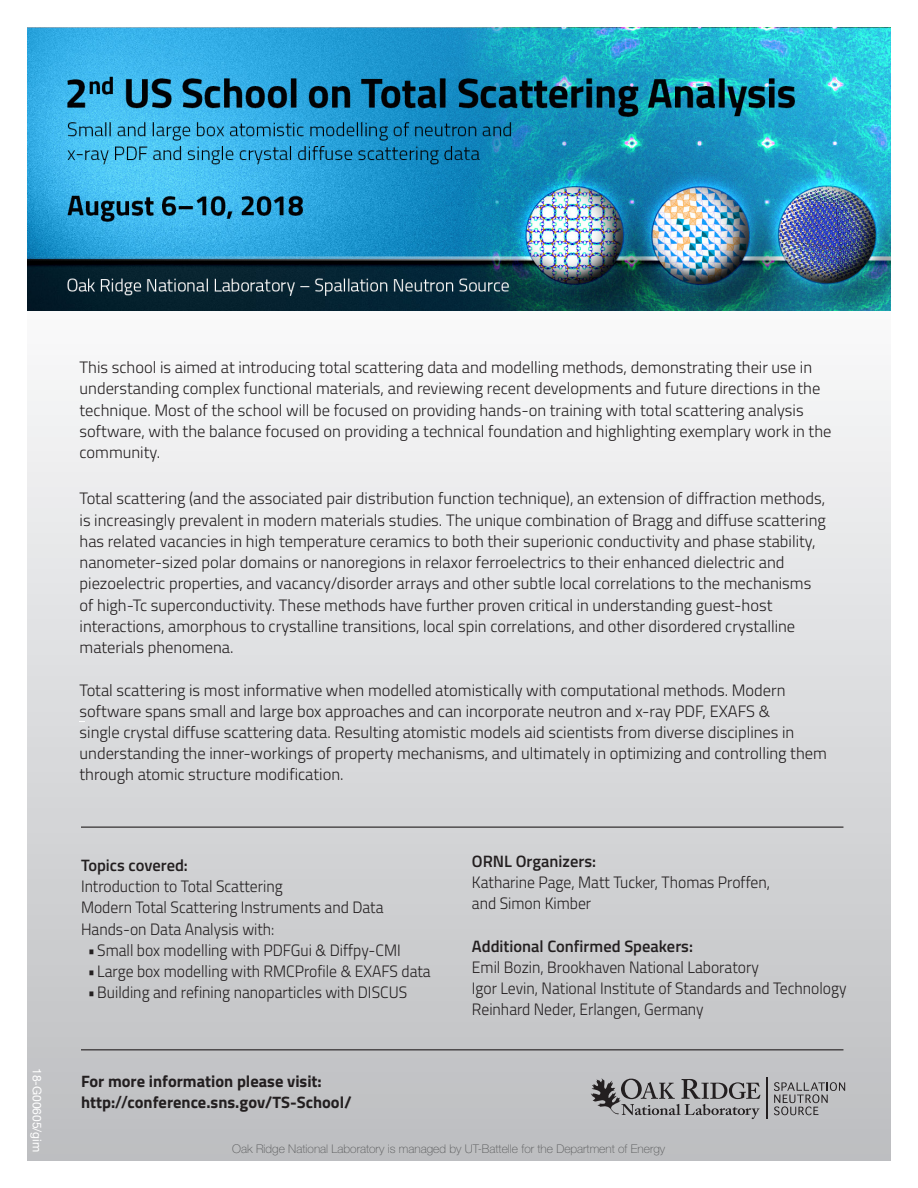
<style>
.page{position:relative;width:918px;height:1188px;background:#fff}
.page>*{position:absolute;margin:0;border:0;box-sizing:border-box;transform-origin:0 0}
.t1{font:300 16.5px/21.3px "Titillium";color:#231f20}
.t2{font:300 16.5px "Titillium";color:#231f20;scale:.95 1}
.t3{font:700 16.5px "Titillium";color:#231f20}
.t4{font:600 16.5px "Titillium";color:#231f20}
.t5{font:100 12px "Helvetica Neue";color:#57585a}
.t6{font:12px "Helvetica Neue";color:#fff}
.s1{font-family:"Helvetica Neue"}
</style>
<div class="page">
<div style="left:27px;top:251px;width:864px;height:910px;background:linear-gradient(to bottom,#fdfdfe,#bcbdc0)"></div>
<hr style="left:81px;top:1049px;width:762px;height:1px;background:#231f20">
<img style="left:27px;top:27px;width:864px;height:283px">
<hr style="left:766px;top:1077px;width:1px;height:42px;background:#231f20">
<svg style="left:591px;top:1078px;width:169px;height:41px;background:#9a9a9c"></svg>
<svg style="left:774px;top:1082px;width:71px;height:33px;background:#a2a2a4"></svg>
<hr style="left:81px;top:827px;width:762px;height:1px;background:#231f20">
<p class="t6" style="left:46px;top:1068px;width:86px;rotate:90deg">18-G00605/gim</p>
<p class="t1" style="left:80px;top:356px;width:753px">This school is aimed at introducing total scattering data and modelling methods, demonstrating their use in understanding complex functional materials, and reviewing recent developments and future directions in the technique. Most of the school will be focused on providing hands-on training with total scattering analysis software, with the balance focused on providing a technical foundation and highlighting exemplary work in the community.</p>
<p class="t1" style="left:80px;top:487px;width:748px">Total scattering (and the associated pair distribution function technique), an extension of diffraction methods, is increasingly prevalent in modern materials studies. The unique combination of Bragg and diffuse scattering has related vacancies in high temperature ceramics to both their superionic conductivity and phase stability, nanometer-sized polar domains or nanoregions in relaxor ferroelectrics to their enhanced dielectric and piezoelectric properties, and vacancy/disorder arrays and other subtle local correlations to the mechanisms of high-Tc superconductivity. These methods have further proven critical in understanding guest-host interactions, amorphous to crystalline transitions, local spin correlations, and other disordered crystalline materials phenomena.</p>
<p class="t1" style="left:80px;top:678px;width:749px">Total scattering is most informative when modelled atomistically with computational methods. Modern software spans small and large box approaches and can incorporate neutron and x-ray PDF, EXAFS &amp;<br>single crystal diffuse scattering data. Resulting atomistic models aid scientists from diverse disciplines in understanding the inner-workings of property mechanisms, and ultimately in optimizing and controlling them through atomic structure modification.</p>
<p class="t4" style="left:81px;top:853px;width:108px">Topics covered:</p>
<p class="t2" style="left:81px;top:875px;width:214px">Introduction to Total Scattering</p>
<p class="t2" style="left:81px;top:896px;width:320px">Modern Total Scattering Instruments and Data</p>
<p class="t2" style="left:81px;top:917px;width:205px">Hands-on Data Analysis with:</p>
<p class="t2" style="left:88px;top:938px;width:331px">•Small box modelling with PDFGui &amp; Diffpy-CMI</p>
<p class="t2" style="left:88px;top:959px;width:363px">• Large box modelling with RMCProfile &amp; EXAFS data</p>
<p class="t2" style="left:88px;top:981px;width:338px">•Building and refining nanoparticles with DISCUS</p>
<p class="t3" style="left:81px;top:1069px;width:242px">For more information please visit:</p>
<p class="t3" style="left:81px;top:1090px;width:272px">http:<span class="s1">//</span>conference.sns.gov/TS-School/</p>
<p class="t4" style="left:472px;top:849px;width:126px">ORNL Organizers:</p>
<p class="t2" style="left:472px;top:870px;width:315px">Katharine Page, Matt Tucker, Thomas Proffen,</p>
<p class="t2" style="left:472px;top:891px;width:127px">and Simon Kimber</p>
<p class="t4" style="left:472px;top:933px;width:223px">Additional Confirmed Speakers:</p>
<p class="t2" style="left:472px;top:955px;width:304px">Emil Bozin, Brookhaven National Laboratory</p>
<p class="t2" style="left:472px;top:976px;width:396px">Igor Levin, National Institute of Standards and Technology</p>
<p class="t2" style="left:472px;top:998px;width:245px">Reinhard Neder, Erlangen, Germany</p>
<p class="t5" style="left:232px;top:1142px;width:434px">Oak Ridge National Laboratory is managed by UT-Battelle for the Department of Energy</p>
</div>
